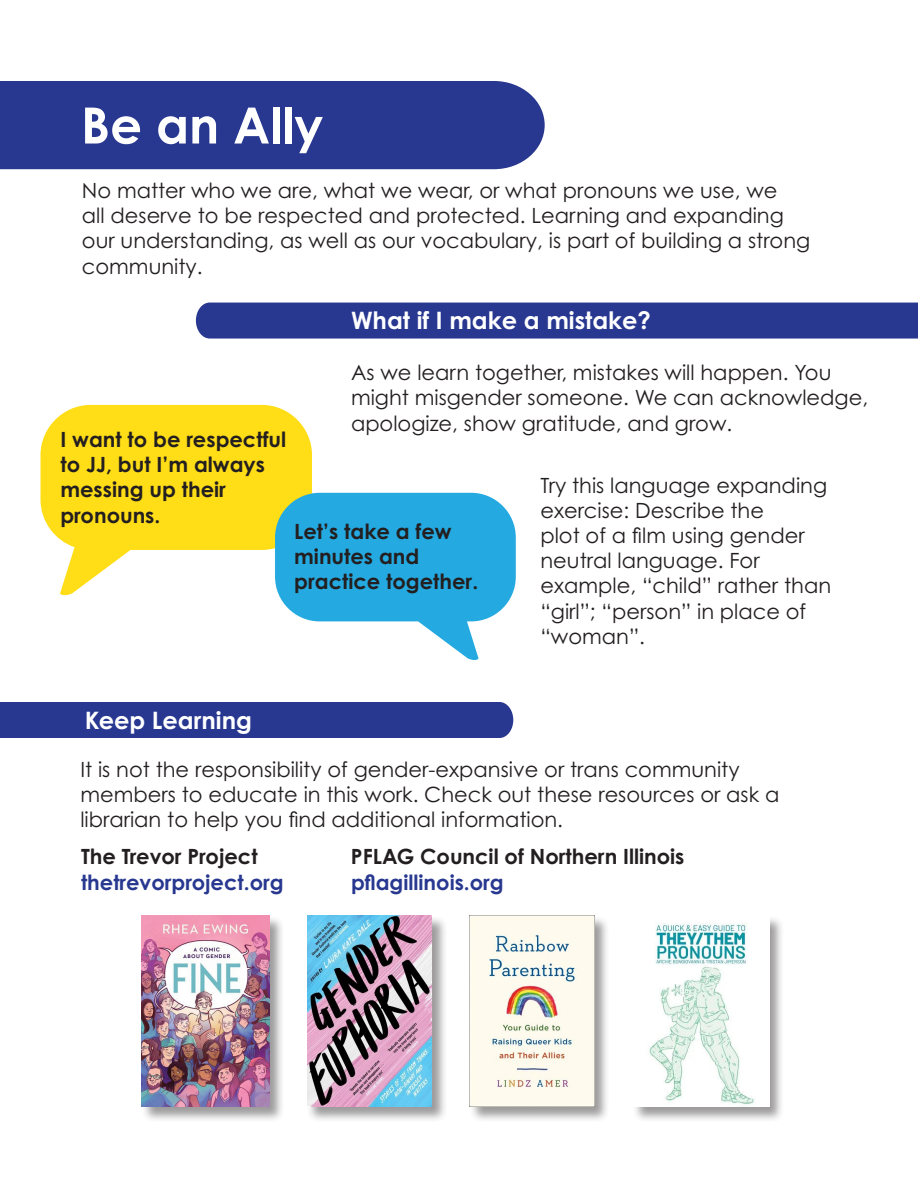
<style>
.page{position:relative;width:918px;height:1188px;background:#fff}
.page>*{position:absolute;margin:0;border:0;box-sizing:border-box;transform-origin:0 0}
.t1{font:700 50.1px "Century Gothic Pro";color:#fff}
.t2{font:700 24px "Century Gothic Pro";color:#fff}
.t3{font:21px/25.2px "Century Gothic Pro";color:#231f20}
.t4{font:700 21px/25.2px "Century Gothic Pro";color:#231f20}
.t5{font:700 21px "Century Gothic Pro";color:#283890}
</style>
<div class="page">
<svg style="left:40px;top:405px;width:272px;height:191px;fill:#ffdd17"></svg>
<div style="left:196px;top:303px;width:722px;height:36px;background:#283890"></div>
<div style="left:0;top:81px;width:545px;height:88px;background:#283890"></div>
<svg style="left:275px;top:493px;width:241px;height:167px"></svg>
<div style="left:0;top:702px;width:513px;height:36px;background:#283890"></div>
<div style="left:141px;top:915px;width:144px;height:207px;background:#231f20;opacity:.45"></div>
<img style="left:142px;top:916px;width:127px;height:191px">
<div style="left:306px;top:915px;width:141px;height:207px;background:#231f20;opacity:.45"></div>
<img style="left:307px;top:916px;width:125px;height:191px">
<div style="left:469px;top:915px;width:141px;height:207px;background:#231f20;opacity:.45"></div>
<img style="left:470px;top:916px;width:125px;height:191px">
<div style="left:632px;top:915px;width:153px;height:207px;background:#231f20;opacity:.45"></div>
<img style="left:633px;top:916px;width:136px;height:191px">
<p class="t1" style="left:81px;top:94px;width:244px">Be an Ally</p>
<p class="t3" style="left:82px;top:178px;width:730px">No matter who we are, what we wear, or what pronouns we use, we<br>all deserve to be respected and protected. Learning and expanding our understanding, as well as our vocabulary, is part of building a strong community.</p>
<p class="t2" style="left:351px;top:306px;width:301px">What if I make a mistake?</p>
<p class="t4" style="left:60px;top:426px;width:227px">I want to be respectful to JJ, but I’m always messing up their pronouns.</p>
<p class="t3" style="left:351px;top:360px;width:519px">As we learn together, mistakes will happen. You might misgender someone. We can acknowledge, apologize, show gratitude, and grow.</p>
<p class="t4" style="left:294px;top:518px;width:186px">Let’s take a few minutes and practice together.</p>
<p class="t3" style="left:540px;top:472px;width:292px">Try this language expanding exercise: Describe the<br>plot of a film using gender neutral language. For example, “child” rather than “girl”; “person” in place of “woman”.</p>
<p class="t2" style="left:85px;top:705px;width:169px">Keep Learning</p>
<p class="t3" style="left:80px;top:756px;width:701px">It is not the responsibility of gender-expansive or trans community members to educate in this work. Check out these resources or ask a librarian to help you find additional information.</p>
<p class="t4" style="left:81px;top:844px;width:178px">The Trevor Project</p>
<p class="t4" style="left:351px;top:844px;width:335px">PFLAG Council of Northern Illinois</p>
<p class="t5" style="left:81px;top:869px;width:204px">thetrevorproject.org</p>
<p class="t5" style="left:351px;top:869px;width:154px">pflagillinois.org</p>
</div>
